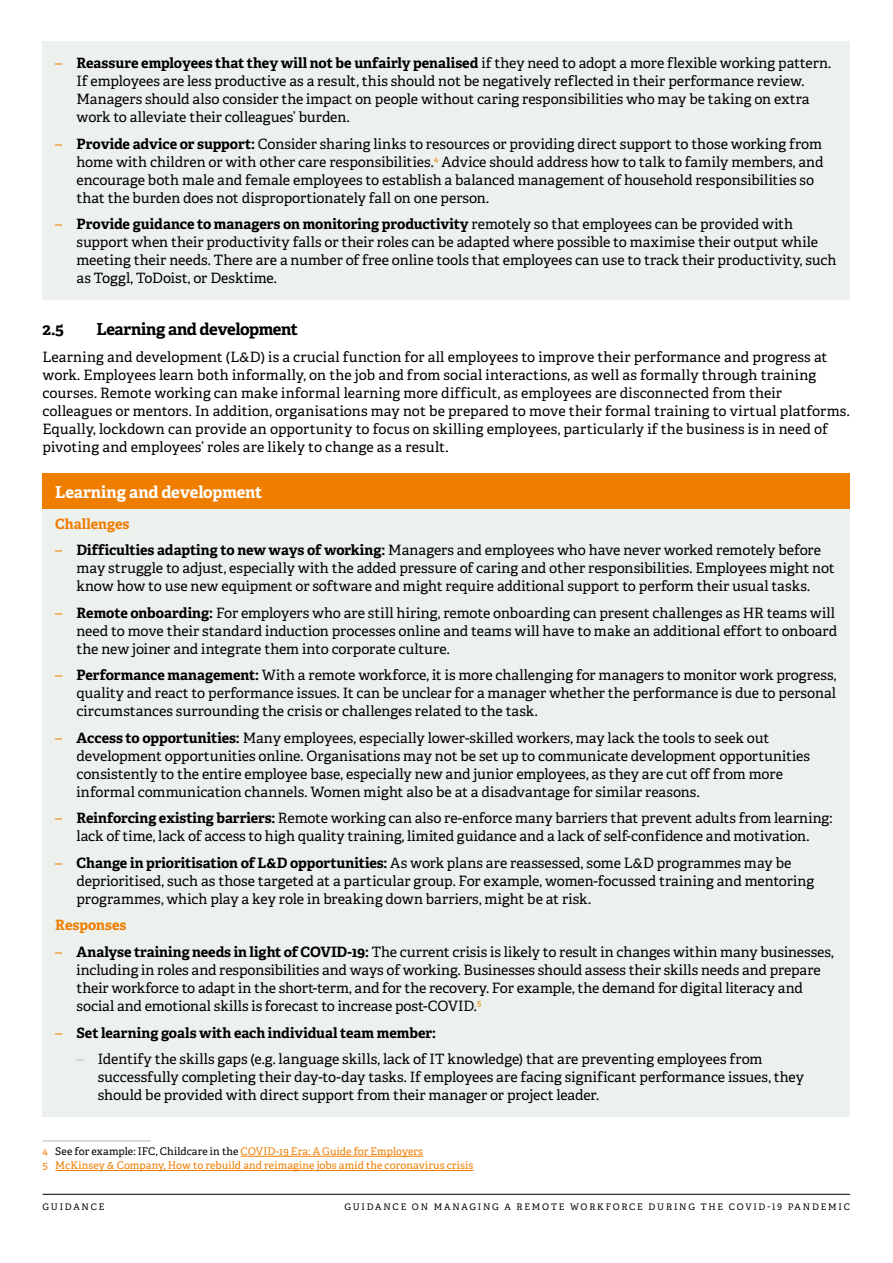
<style>
.page{position:relative;width:893px;height:1263px;background:#fff}
.page>*{position:absolute;margin:0;border:0;box-sizing:border-box;transform-origin:0 0}
.t1{font:700 16.5px "Adelle PE";letter-spacing:-.025em;color:#000}
.t2{font:700 16.5px "Adelle PE";letter-spacing:-.01em;color:#fff}
.t3{font:14.25px/18px "Adelle PE";color:#000}
.t4{font:700 14.25px "Adelle PE";letter-spacing:-.005em;color:#000}
.t5{font:700 14.25px "Adelle PE";letter-spacing:-.005em;color:#ef7d00}
.t6{font:10.5px/14.2px "Adelle PE";letter-spacing:.01em;color:#ef7d00}
.t7{font:9px "Adelle PE";letter-spacing:.2em;color:#000}
.s1{color:#ef7d00}
.s2{font-weight:700}
.s3{font-weight:400;color:#ef7d00}
.s4{color:#aabbae}
.s5{color:#000}
</style>
<div class="page">
<hr style="left:43px;top:1194px;width:807px;height:1px;background:#000">
<div style="left:43px;top:41px;width:807px;height:22px;background:#edf1ee"></div>
<div style="left:43px;top:49px;width:807px;height:89px;background:#edf1ee"></div>
<div style="left:43px;top:129px;width:807px;height:90px;background:#edf1ee"></div>
<div style="left:43px;top:210px;width:807px;height:89px;background:#edf1ee"></div>
<div style="left:43px;top:473px;width:807px;height:38px;background:#ef7d00"></div>
<div style="left:43px;top:510px;width:807px;height:35px;background:#edf1ee"></div>
<div style="left:43px;top:536px;width:807px;height:72px;background:#edf1ee"></div>
<div style="left:43px;top:599px;width:807px;height:71px;background:#edf1ee"></div>
<div style="left:43px;top:661px;width:807px;height:72px;background:#edf1ee"></div>
<div style="left:43px;top:724px;width:807px;height:89px;background:#edf1ee"></div>
<div style="left:43px;top:804px;width:807px;height:54px;background:#edf1ee"></div>
<div style="left:43px;top:849px;width:807px;height:71px;background:#edf1ee"></div>
<div style="left:43px;top:911px;width:807px;height:36px;background:#edf1ee"></div>
<div style="left:43px;top:938px;width:807px;height:89px;background:#edf1ee"></div>
<div style="left:43px;top:1018px;width:807px;height:36px;background:#edf1ee"></div>
<div style="left:43px;top:1045px;width:807px;height:71px;background:#edf1ee"></div>
<hr style="left:43px;top:1140px;width:108px;height:1px;background:#aabbae">
<hr style="left:241px;top:1156px;width:182px;height:1px;background:#ef7d00">
<hr style="left:55px;top:1170px;width:418px;height:1px;background:#ef7d00">
<p class="t3" style="left:77px;top:53px;width:756px;text-indent:-21px"><span class="s1">–</span> <span class="s2">Reassure employees that they will not be unfairly penalised</span> if they need to adopt a more flexible working pattern.<br>If employees are less productive as a result, this should not be negatively reflected in their performance review.<br>Managers should also consider the impact on people without caring responsibilities who may be taking on extra work to alleviate their colleagues’ burden.</p>
<p class="t3" style="left:77px;top:134px;width:748px;text-indent:-21px"><span class="s1">–</span> <span class="s2">Provide advice or support:</span> Consider sharing links to resources or providing direct support to those working from home with children or with other care responsibilities.<sup>4</sup> Advice should address how to talk to family members, and encourage both male and female employees to establish a balanced management of household responsibilities so that the burden does not disproportionately fall on one person.</p>
<p class="t3" style="left:77px;top:214px;width:761px;text-indent:-21px"><span class="s1">–</span> <span class="s2">Provide guidance to managers on monitoring productivity</span> remotely so that employees can be provided with support when their productivity falls or their roles can be adapted where possible to maximise their output while meeting their needs. There are a number of free online tools that employees can use to track their productivity, such as Toggl, ToDoist, or Desktime.</p>
<p class="t1" style="left:43px;top:317px;width:23px">2.5</p>
<p class="t1" style="left:97px;top:317px;width:203px">Learning and development</p>
<p class="t3" style="left:43px;top:347px;width:809px">Learning and development (L&amp;D) is a crucial function for all employees to improve their performance and progress at work. Employees learn both informally, on the job and from social interactions, as well as formally through training courses. Remote working can make informal learning more difficult, as employees are disconnected from their colleagues or mentors. In addition, organisations may not be prepared to move their formal training to virtual platforms.<br>Equally, lockdown can provide an opportunity to focus on skilling employees, particularly if the business is in need of pivoting and employees’ roles are likely to change as a result.</p>
<p class="t2" style="left:55px;top:480px;width:209px">Learning and development</p>
<p class="t5" style="left:55px;top:513px;width:76px">Challenges</p>
<p class="t3" style="left:77px;top:541px;width:760px;text-indent:-21px"><span class="s1">–</span> <span class="s2">Difficulties adapting to new ways of working:</span> Managers and employees who have never worked remotely before may struggle to adjust, especially with the added pressure of caring and other responsibilities. Employees might not know how to use new equipment or software and might require additional support to perform their usual tasks.</p>
<p class="t3" style="left:77px;top:603px;width:762px;text-indent:-21px"><span class="s1">–</span> <span class="s2">Remote onboarding:</span> For employers who are still hiring, remote onboarding can present challenges as HR teams will need to move their standard induction processes online and teams will have to make an additional effort to onboard the new joiner and integrate them into corporate culture.</p>
<p class="t3" style="left:77px;top:666px;width:761px;text-align:justify;text-indent:-21px"><span class="s1">–</span> <span class="s2">Performance management:</span> With a remote workforce, it is more challenging for managers to monitor work progress, quality and react to performance issues. It can be unclear for a manager whether the performance is due to personal circumstances surrounding the crisis or challenges related to the task.</p>
<p class="t3" style="left:77px;top:728px;width:735px;text-indent:-21px"><span class="s1">–</span> <span class="s2">Access to opportunities:</span> Many employees, especially lower-skilled workers, may lack the tools to seek out development opportunities online. Organisations may not be set up to communicate development opportunities consistently to the entire employee base, especially new and junior employees, as they are cut off from more informal communication channels. Women might also be at a disadvantage for similar reasons.</p>
<p class="t3" style="left:55px;top:809px;width:779px;text-align:center"><span class="s1">–</span> <span class="s2">Reinforcing existing barriers:</span> Remote working can also re-enforce many barriers that prevent adults from learning: lack of time, lack of access to high quality training, limited guidance and a lack of self-confidence and motivation.</p>
<p class="t3" style="left:77px;top:853px;width:739px;text-indent:-21px"><span class="s1">–</span> <span class="s2">Change in prioritisation of L&amp;D opportunities:</span> As work plans are reassessed, some L&amp;D programmes may be deprioritised, such as those targeted at a particular group. For example, women-focussed training and mentoring programmes, which play a key role in breaking down barriers, might be at risk.</p>
<p class="t5" style="left:55px;top:915px;width:73px">Responses</p>
<p class="t3" style="left:77px;top:942px;width:759px;text-indent:-21px"><span class="s1">–</span> <span class="s2">Analyse training needs in light of COVID-19:</span> The current crisis is likely to result in changes within many businesses, including in roles and responsibilities and ways of working. Businesses should assess their skills needs and prepare their workforce to adapt in the short-term, and for the recovery. For example, the demand for digital literacy and social and emotional skills is forecast to increase post-COVID.<sup>5</sup></p>
<p class="t4" style="left:55px;top:1022px;width:382px"><span class="s3">–</span> Set learning goals with each individual team member:</p>
<p class="t3" style="left:98px;top:1049px;width:708px;text-indent:-21px"><span class="s4">–</span> Identify the skills gaps (e.g. language skills, lack of IT knowledge) that are preventing employees from successfully completing their day-to-day tasks. If employees are facing significant performance issues, they should be provided with direct support from their manager or project leader.</p>
<p class="t6" style="left:43px;top:1144px;width:432px">4 <span class="s5">See for example: IFC, Childcare in the</span> COVID-19 Era: A Guide for Employers<br>5 McKinsey &amp; Company, How to rebuild and reimagine jobs amid the coronavirus crisis</p>
<p class="t7" style="left:43px;top:1200px;width:63px">GUIDANCE</p>
<p class="t7" style="left:344px;top:1200px;width:507px">GUIDANCE ON MANAGING A REMOTE WORKFORCE DURING THE COVID-19 PANDEMIC</p>
</div>
